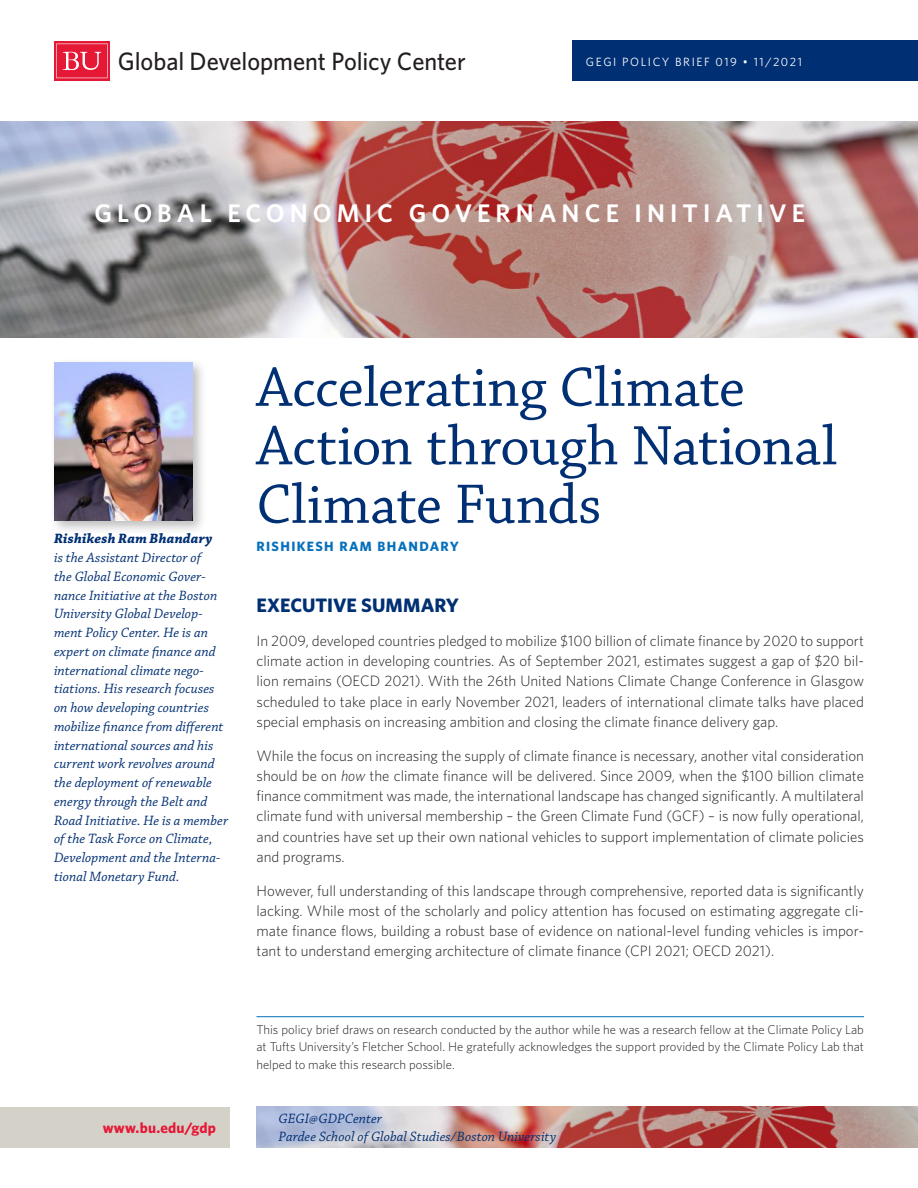
<style>
.page{position:relative;width:918px;height:1188px;background:#fff}
.page>*{position:absolute;margin:0;border:0;box-sizing:border-box;transform-origin:0 0}
.t1{font:58.5px/58.5px "Chaparral Pro";color:#002f73}
.t2{font:600 25.5px "Whitney";letter-spacing:.2em;color:#fff}
.t3{font:500 25.2px "Whitney";color:#231f20}
.Heading_1{font:700 19.5px "Whitney";color:#002f73}
.t4{font:300 15px/20.2px "Whitney";color:#231f20;text-align:justify}
.t5{font:700 15px "Whitney";letter-spacing:.015em;color:#e51836}
.AU_BIO{font:italic 14.25px/18.8px "Chaparral Pro";letter-spacing:.005em;color:#002f73}
.AUTHOR{font:700 13.5px "Whitney";letter-spacing:.1em;color:#0770ba}
.t6{font:300 12.75px/17.2px "Whitney";color:#231f20;text-align:justify}
.RH_DATE-NUMBER{font:12px "Whitney";letter-spacing:.13em;color:#fff}
.s1{font-weight:700}
.s2{font-style:italic}
</style>
<div class="page">
<img style="left:256px;top:1107px;width:662px;height:40px">
<img style="left:0;top:121px;width:918px;height:216px">
<div style="left:0;top:1107px;width:230px;height:40px;background:#d4d1c9"></div>
<svg style="left:54px;top:41px;width:56px;height:39px"></svg>
<svg style="left:56px;top:44px;width:52px;height:34px;background:#e83a54"></svg>
<div style="left:572px;top:40px;width:346px;height:41px;background:#002f73"></div>
<div style="left:50px;top:358px;width:158px;height:178px;background:#231f20;opacity:.3"></div>
<img style="left:54px;top:363px;width:139px;height:158px">
<hr style="left:256px;top:1016px;width:608px;height:1px;background:#0770ba">
<h3 class="t3" style="left:118px;top:45px;width:350px">Global Development Policy Center</h3>
<p class="RH_DATE-NUMBER" style="left:586px;top:53px;width:218px">GEGI POLICY BRIEF 019 • 11/2021</p>
<h2 class="t2" style="left:94px;top:196px;width:712px">GLOBAL ECONOMIC GOVERNANCE INITIATIVE</h2>
<p class="AU_BIO" style="left:54px;top:530px;width:176px"><span class="s1">Rishikesh Ram Bhandary<br></span>is the Assistant Director of<br>the Global Economic Gover&shy;nance Initiative at the Boston<br>University Global Develop&shy;ment Policy Center. He is an expert on climate finance and international climate nego&shy;tiations. His research focuses on how developing countries mobilize finance from different international sources and his current work revolves around the deployment of renewable energy through the Belt and<br>Road Initiative. He is a member of the Task Force on Climate,<br>Development and the Interna&shy;tional Monetary Fund.</p>
<p class="t5" style="left:103px;top:1118px;width:115px">www.bu.edu/gdp</p>
<p class="t1" style="left:256px;top:360px;width:582px">Accelerating Climate<br>Action through National<br>Climate Funds</p>
<p class="AUTHOR" style="left:256px;top:538px;width:204px">RISHIKESH RAM BHANDARY</p>
<p class="Heading_1" style="left:256px;top:592px;width:204px">EXECUTIVE SUMMARY</p>
<p class="t4" style="left:256px;top:630px;width:609px">In 2009, developed countries pledged to mobilize $100 billion of climate finance by 2020 to support climate action in developing countries. As of September 2021, estimates suggest a gap of $20 bil&shy;lion remains (OECD 2021). With the 26th United Nations Climate Change Conference in Glasgow scheduled to take place in early November 2021, leaders of international climate talks have placed special emphasis on increasing ambition and closing the climate finance delivery gap.</p>
<p class="t4" style="left:256px;top:745px;width:609px">While the focus on increasing the supply of climate finance is necessary, another vital consideration should be on <span class="s2">how</span> the climate finance will be delivered. Since 2009, when the $100 billion climate finance commitment was made, the international landscape has changed significantly. A multilateral climate fund with universal membership – the Green Climate Fund (GCF) – is now fully operational, and countries have set up their own national vehicles to support implementation of climate policies and programs.</p>
<p class="t4" style="left:256px;top:880px;width:609px">However, full understanding of this landscape through comprehensive, reported data is significantly lacking. While most of the scholarly and policy attention has focused on estimating aggregate cli&shy;mate finance flows, building a robust base of evidence on national-level funding vehicles is impor&shy;tant to understand emerging architecture of climate finance (CPI 2021; OECD 2021).</p>
<p class="t6" style="left:256px;top:1021px;width:609px">This policy brief draws on research conducted by the author while he was a research fellow at the Climate Policy Lab at Tufts University’s Fletcher School. He gratefully acknowledges the support provided by the Climate Policy Lab that helped to make this research possible.</p>
<p class="AU_BIO" style="left:279px;top:1110px;width:279px;line-height:18px">GEGI@GDPCenter<br>Pardee School of Global Studies/Boston University</p>
</div>
